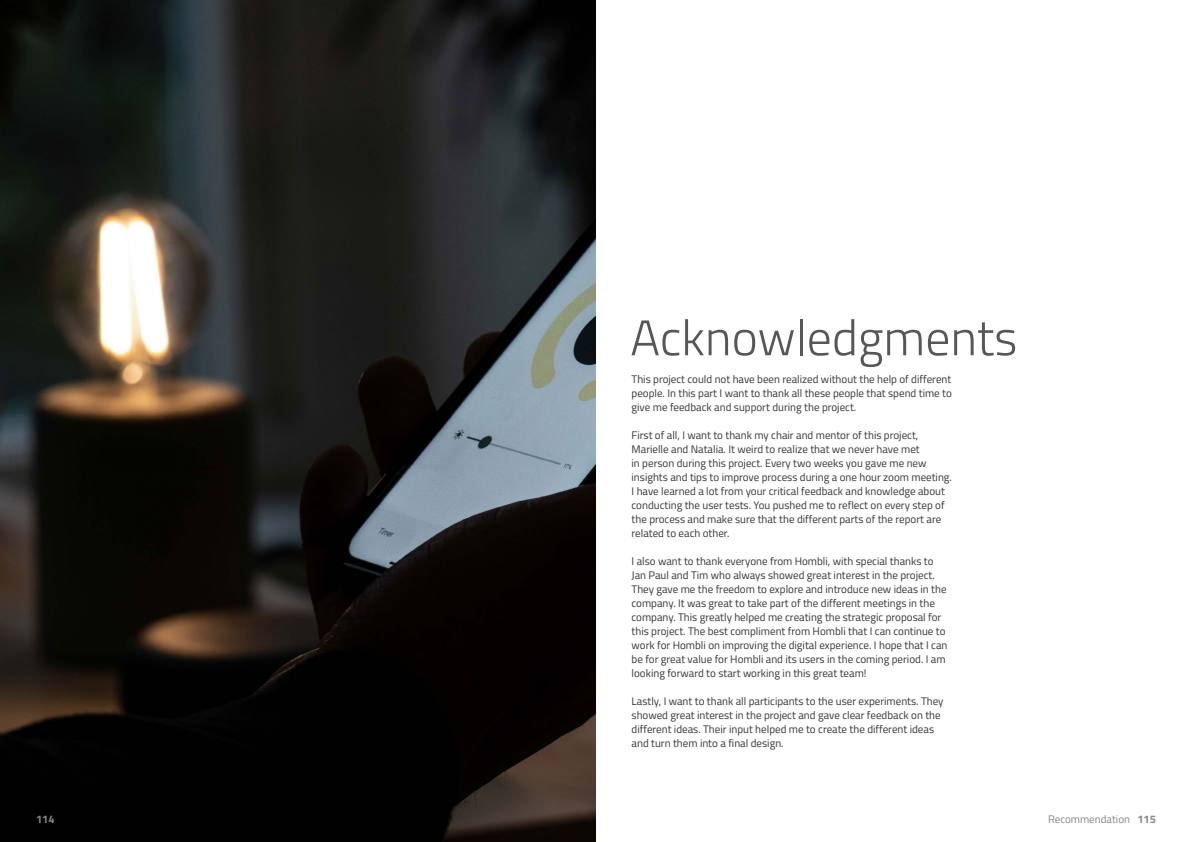
<style>
.page{position:relative;width:1191px;height:842px;background:#fff}
.page>*{position:absolute;margin:0;border:0;box-sizing:border-box;transform-origin:0 0}
.t1{font:300 50px "Titillium Web";color:#575756}
.t2{font:11px/14px "Titillium Web";color:#363636}
.t3{font:11px "Titillium Web";color:#878787}
.t4{font:700 11px "Titillium Web";color:#878787}
.s1{font-weight:700}
</style>
<div class="page">
<hr style="left:594px;top:0;width:2px;height:842px;background:#f8f8f8">
<img style="left:0;top:0;width:595px;height:842px">
<h1 class="t1" style="left:630px;top:301px;width:388px">Acknowledgments</h1>
<p class="t2" style="left:631px;top:372px;width:322px;text-align:justify">This project could not have been realized without the help of different people. In this part I want to thank all these people that spend time to give me feedback and support during the project.</p>
<p class="t2" style="left:631px;top:428px;width:322px">First of all, I want to thank my chair and mentor of this project, Marielle and Natalia. It weird to realize that we never have met<br>in person during this project. Every two weeks you gave me new insights and tips to improve process during a one hour zoom meeting.<br>I have learned a lot from your critical feedback and knowledge about conducting the user tests. You pushed me to reflect on every step of the process and make sure that the different parts of the report are related to each other.</p>
<p class="t2" style="left:631px;top:554px;width:317px">I also want to thank everyone from Hombli, with special thanks to Jan Paul and Tim who always showed great interest in the project.<br>They gave me the freedom to explore and introduce new ideas in the company. It was great to take part of the different meetings in the company. This greatly helped me creating the strategic proposal for this project. The best compliment from Hombli that I can continue to work for Hombli on improving the digital experience. I hope that I can be for great value for Hombli and its users in the coming period. I am looking forward to start working in this great team!</p>
<p class="t2" style="left:631px;top:694px;width:313px">Lastly, I want to thank all participants to the user experiments. They showed great interest in the project and gave clear feedback on the different ideas. Their input helped me to create the different ideas and turn them into a final design.</p>
<p class="t4" style="left:36px;top:811px;width:20px">114</p>
<p class="t3" style="left:1048px;top:811px;width:109px">Recommendation <span class="s1">115</span></p>
</div>
